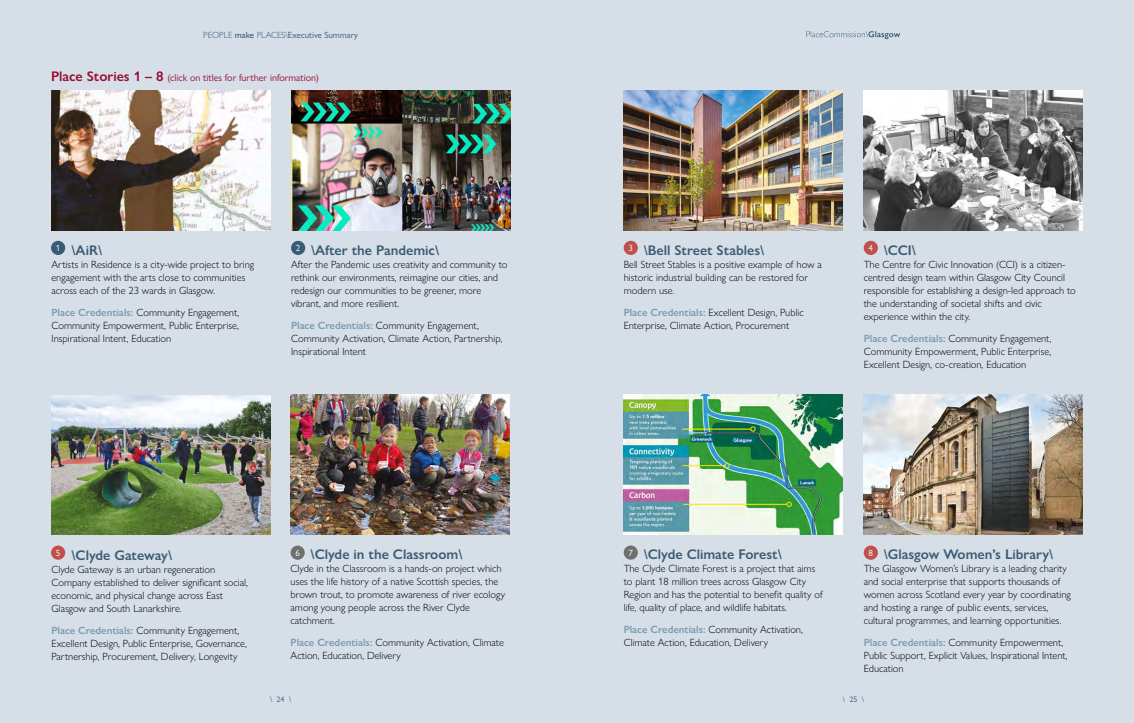
<style>
.page{position:relative;width:1134px;height:723px;background:#d6dee7}
.page>*{position:absolute;margin:0;border:0;box-sizing:border-box;transform-origin:0 0}
.t1{font:600 14px "Gill Sans Nova";color:#395b73}
.t2{font:300 10.5px/13px "Gill Sans Nova";color:#000}
.t3{font:10px "Gill Sans Nova";color:#970d34}
.t4{font:9px "Gill Sans Nova";color:#395b73}
.t5{font:9px "Gill Sans Nova";color:#fff}
.t6{font:8px "Gill Sans Nova";color:#395b73}
.s1{font-weight:300}
.s2{font-weight:500}
.s3{font-weight:600;font-size:14px}
.s4{font-weight:600;color:#7c9bb0}
</style>
<div class="page">
<svg style="left:806px;top:31px;width:94px;height:8px"></svg>
<img style="left:51px;top:91px;width:219px;height:140px">
<img style="left:51px;top:395px;width:219px;height:140px">
<img style="left:624px;top:91px;width:219px;height:140px">
<img style="left:291px;top:395px;width:219px;height:140px">
<img style="left:864px;top:395px;width:219px;height:140px">
<img style="left:864px;top:91px;width:219px;height:140px">
<div style="left:51px;top:241px;width:14px;height:14px;background:#395b73;border-radius:50%"></div>
<div style="left:624px;top:241px;width:14px;height:14px;background:#c1504d;border-radius:50%"></div>
<div style="left:864px;top:241px;width:14px;height:14px;background:#c1504d;border-radius:50%"></div>
<div style="left:51px;top:545px;width:14px;height:15px;background:#c1504d;border-radius:50%"></div>
<div style="left:291px;top:545px;width:14px;height:15px;background:#706f6f;border-radius:50%"></div>
<div style="left:864px;top:545px;width:14px;height:15px;background:#c1504d;border-radius:50%"></div>
<img style="left:291px;top:91px;width:219px;height:140px">
<div style="left:291px;top:241px;width:14px;height:14px;background:#395b73;border-radius:50%"></div>
<img style="left:624px;top:395px;width:219px;height:140px">
<div style="left:624px;top:545px;width:14px;height:15px;background:#706f6f;border-radius:50%"></div>
<p class="t4" style="left:203px;top:29px;width:156px"><span class="s1">PEOPLE</span> <span class="s2">make</span> <span class="s1">PLACES\</span>Executive Summary</p>
<p class="t3" style="left:51px;top:72px;width:269px"><span class="s3">Place Stories 1 – 8</span> (click on titles for further information)</p>
<p class="t5" style="left:56px;top:242px;width:6px">1</p>
<p class="t5" style="left:628px;top:242px;width:6px">3</p>
<p class="t5" style="left:868px;top:242px;width:6px">4</p>
<p class="t5" style="left:296px;top:242px;width:6px">2</p>
<h1 class="t1" style="left:72px;top:242px;width:32px">\AiR\</h1>
<p class="t2" style="left:51px;top:258px;width:204px">Artists in Residence is a city-wide project to bring engagement with the arts close to communities across each of the 23 wards in Glasgow.</p>
<p class="t2" style="left:51px;top:306px;width:189px;text-align:justify"><span class="s4">Place Credentials:</span> Community Engagement, Community Empowerment, Public Enterprise, Inspirational Intent, Education</p>
<h1 class="t1" style="left:311px;top:242px;width:130px">\After the Pandemic\</h1>
<p class="t2" style="left:291px;top:258px;width:218px">After the Pandemic uses creativity and community to rethink our environments, reimagine our cities, and redesign our communities to be greener, more vibrant, and more resilient.</p>
<p class="t2" style="left:291px;top:319px;width:213px"><span class="s4">Place Credentials:</span> Community Engagement,<br>Community Activation, Climate Action, Partnership,<br>Inspirational Intent</p>
<h1 class="t1" style="left:644px;top:242px;width:122px">\Bell Street Stables\</h1>
<p class="t2" style="left:624px;top:258px;width:200px">Bell Street Stables is a positive example of how a historic industrial building can be restored for modern use.</p>
<p class="t2" style="left:624px;top:306px;width:182px"><span class="s4">Place Credentials:</span> Excellent Design, Public<br>Enterprise, Climate Action, Procurement</p>
<h1 class="t1" style="left:884px;top:242px;width:34px">\CCI\</h1>
<p class="t2" style="left:864px;top:258px;width:214px">The Centre for Civic Innovation (CCI) is a citizen&shy;centred design team within Glasgow City Council responsible for establishing a design-led approach to the understanding of societal shifts and civic experience within the city.</p>
<p class="t2" style="left:864px;top:332px;width:189px;text-align:justify"><span class="s4">Place Credentials:</span> Community Engagement, Community Empowerment, Public Enterprise, Excellent Design, co-creation, Education</p>
<p class="t5" style="left:628px;top:547px;width:6px">7</p>
<p class="t5" style="left:56px;top:547px;width:6px">5</p>
<p class="t5" style="left:295px;top:547px;width:6px">6</p>
<p class="t5" style="left:868px;top:547px;width:6px">8</p>
<h1 class="t1" style="left:644px;top:546px;width:140px">\Clyde Climate Forest\</h1>
<p class="t2" style="left:624px;top:562px;width:201px">The Clyde Climate Forest is a project that aims to plant 18 million trees across Glasgow City Region and has the potential to benefit quality of life, quality of place, and wildlife habitats.</p>
<p class="t2" style="left:624px;top:623px;width:181px"><span class="s4">Place Credentials:</span> Community Activation,<br>Climate Action, Education, Delivery</p>
<h1 class="t1" style="left:884px;top:546px;width:171px">\Glasgow Women’s Library\</h1>
<p class="t2" style="left:864px;top:562px;width:209px">The Glasgow Women’s Library is a leading charity and social enterprise that supports thousands of women across Scotland every year by coordinating and hosting a range of public events, services, cultural programmes, and learning opportunities.</p>
<p class="t2" style="left:864px;top:636px;width:205px"><span class="s4">Place Credentials:</span> Community Empowerment,<br>Public Support, Explicit Values, Inspirational Intent,<br>Education</p>
<h1 class="t1" style="left:311px;top:546px;width:153px">\Clyde in the Classroom\</h1>
<p class="t2" style="left:291px;top:562px;width:216px">Clyde in the Classroom is a hands-on project which uses the life history of a native Scottish species, the brown trout, to promote awareness of river ecology among young people across the River Clyde catchment.</p>
<p class="t2" style="left:291px;top:636px;width:215px"><span class="s4">Place Credentials:</span> Community Activation, Climate<br>Action, Education, Delivery</p>
<h1 class="t1" style="left:72px;top:546px;width:102px">\Clyde Gateway\</h1>
<p class="t2" style="left:51px;top:562px;width:198px">Clyde Gateway is an urban regeneration Company established to deliver significant social, economic, and physical change across East Glasgow and South Lanarkshire.</p>
<p class="t2" style="left:51px;top:623px;width:197px"><span class="s4">Place Credentials:</span> Community Engagement,<br>Excellent Design, Public Enterprise, Governance,<br>Partnership, Procurement, Delivery, Longevity</p>
<p class="t6" style="left:270px;top:694px;width:23px">\ 24 \</p>
<p class="t6" style="left:843px;top:694px;width:23px">\ 25 \</p>
</div>
